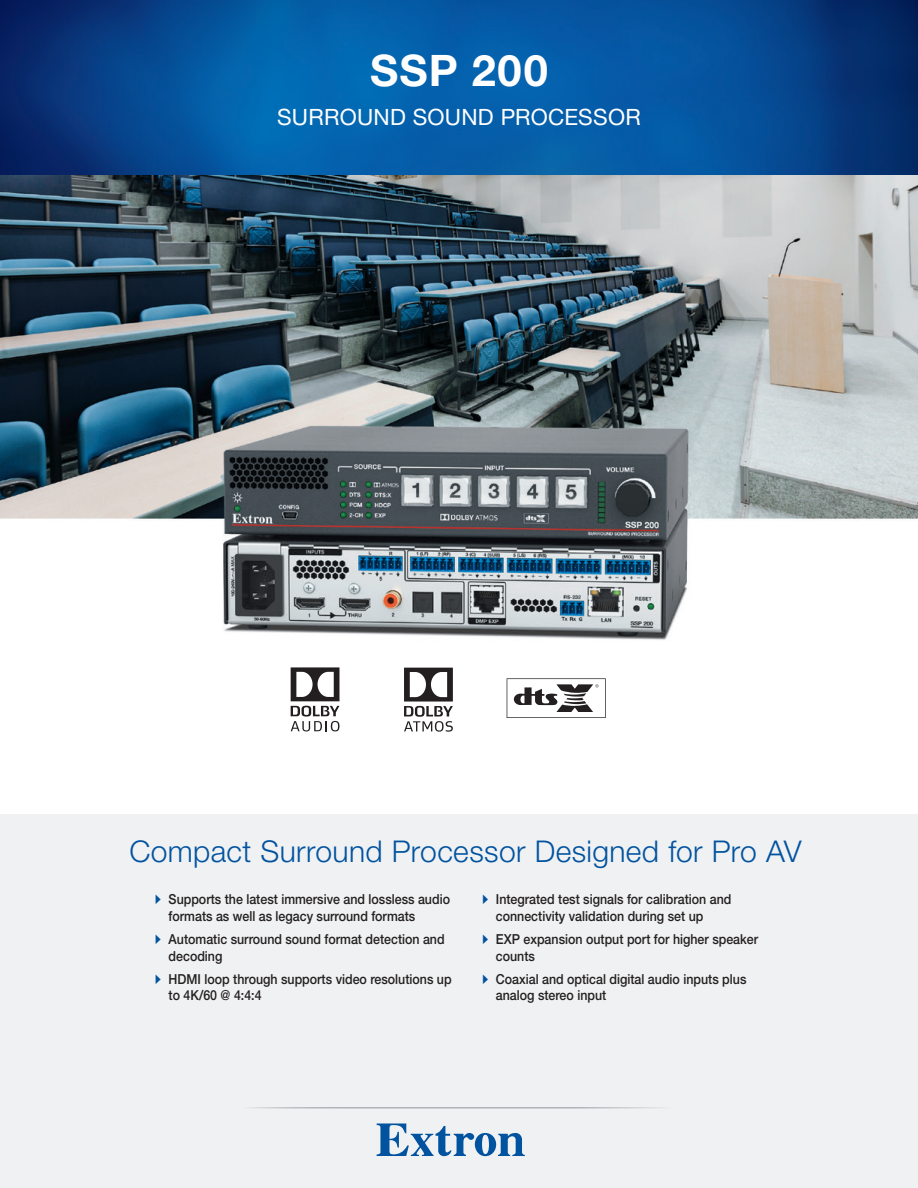
<style>
.page{position:relative;width:918px;height:1188px;background:#fff}
.page>*{position:absolute;margin:0;border:0;box-sizing:border-box;transform-origin:0 0}
.front_product_name{font:700 43.5px "Helvetica Neue LT Std";letter-spacing:.035em;color:#fff}
.front_subtitle{font:300 30px "Helvetica Neue LT Std";letter-spacing:.01em;color:#0153a0}
.front_product_subti{font:22.5px "Helvetica Neue LT Std";letter-spacing:.01em;color:#fff}
.t1{font:500 13.8px/16.5px "Helvetica Neue LT Std";color:#231f20;scale:.9 1}
.s1{font-family:"Quick Type Pi";font-weight:400;color:#0153a0}
</style>
<div class="page">
<img style="left:0;top:175px;width:918px;height:465px">
<div style="left:0;top:814px;width:918px;height:374px;background:#f0f1f2"></div>
<svg style="left:377px;top:1124px;width:148px;height:32px"></svg>
<hr style="left:239px;top:1107px;width:432px;height:1px;background:#b2b3b7">
<img style="left:0;top:0;width:918px;height:175px">
<svg style="left:291px;top:667px;width:48px;height:64px"></svg>
<svg style="left:404px;top:668px;width:49px;height:64px"></svg>
<svg style="left:507px;top:678px;width:99px;height:40px"></svg>
<p class="front_product_name" style="left:370px;top:43px;width:179px">SSP 200</p>
<p class="front_product_subti" style="left:277px;top:103px;width:365px">SURROUND SOUND PROCESSOR</p>
<p class="front_subtitle" style="left:129px;top:833px;width:674px">Compact Surround Processor Designed for Pro AV</p>
<p class="t1" style="left:169px;top:891px;width:314px;text-indent:-14px"><span class="s1">A</span> Supports the latest immersive and lossless audio formats as well as legacy surround formats</p>
<p class="t1" style="left:169px;top:931px;width:308px;text-indent:-14px"><span class="s1">A</span> Automatic surround sound format detection and decoding</p>
<p class="t1" style="left:169px;top:971px;width:316px;text-indent:-14px"><span class="s1">A</span> HDMI loop through supports video resolutions up to 4K/60 @ 4:4:4</p>
<p class="t1" style="left:496px;top:891px;width:263px;text-indent:-14px"><span class="s1">A</span> Integrated test signals for calibration and connectivity validation during set up</p>
<p class="t1" style="left:496px;top:931px;width:293px;text-indent:-14px"><span class="s1">A</span> EXP expansion output port for higher speaker counts</p>
<p class="t1" style="left:496px;top:971px;width:280px;text-indent:-14px"><span class="s1">A</span> Coaxial and optical digital audio inputs plus analog stereo input</p>
</div>
